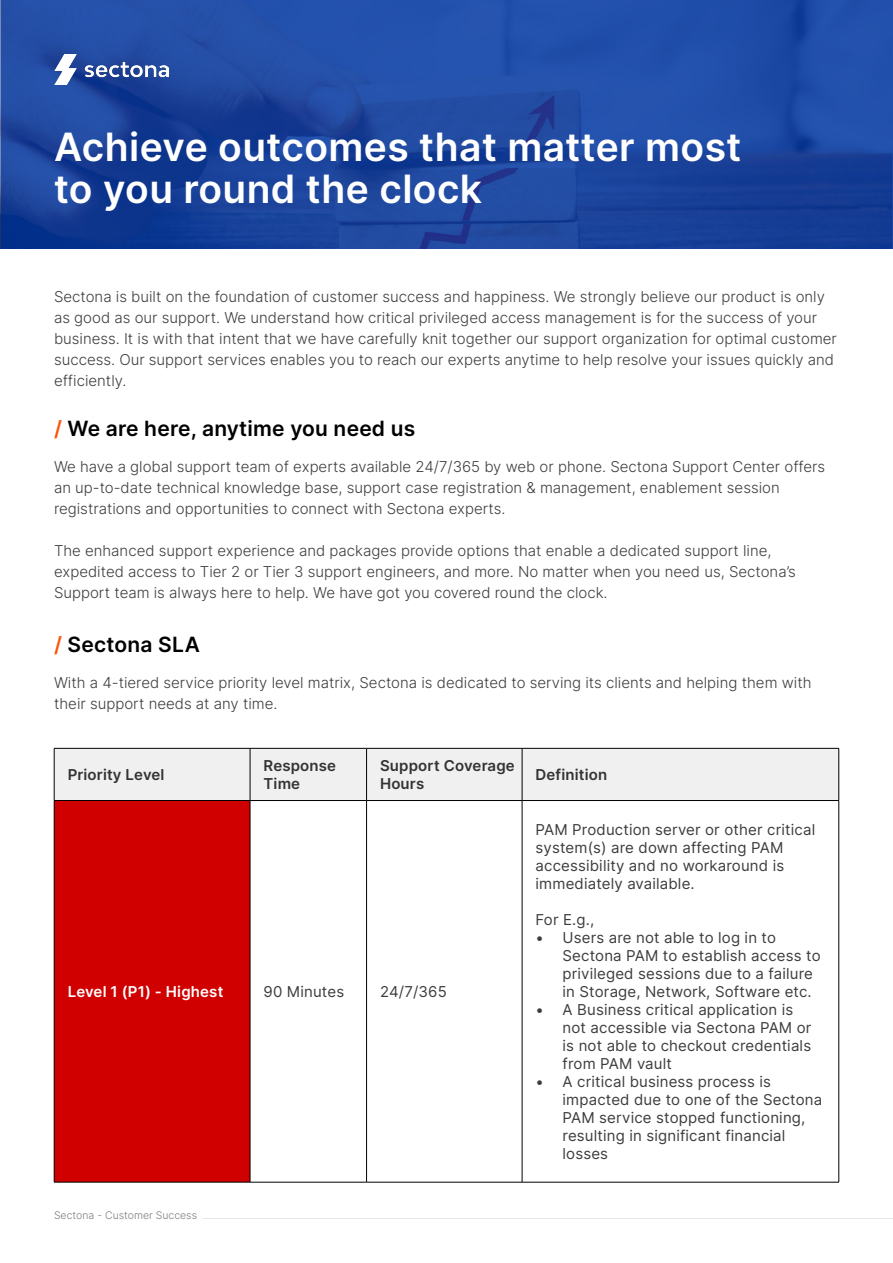
<style>
.page{position:relative;width:893px;height:1263px;background:#fff}
.page>*{position:absolute;margin:0;border:0;box-sizing:border-box;transform-origin:0 0}
.Hero_Title_on_image{font:600 39px/42px "Inter";letter-spacing:.01em;color:#fff}
.Section_title{font:600 21px "Inter";letter-spacing:.01em;color:#000}
.Body_Copy{font:300 15px/21px "Inter";color:#3e3d3d}
.t1{font:15px/18px "Inter";letter-spacing:.01em;color:#3d3d3d}
.t2{font:600 15px/18px "Inter";letter-spacing:.01em;color:#333}
.t3{font:600 15px "Inter";letter-spacing:.01em;color:#fff}
.t4{font:15px "Inter";color:#3d3d3d}
.t5{font:300 10.5px "Inter";color:#787c81}
.s1{color:#ff540a}
</style>
<div class="page">
<img style="left:0;top:0;width:893px;height:249px">
<img style="left:54px;top:54px;width:114px;height:31px">
<div style="left:55px;top:749px;width:783px;height:51px;background:#f0f0f0"></div>
<div style="left:54px;top:800px;width:196px;height:382px;background:#d10000"></div>
<hr style="left:54px;top:748px;width:196px;height:1px;background:#000">
<hr style="left:54px;top:748px;width:1px;height:52px;background:#000">
<hr style="left:250px;top:748px;width:117px;height:1px;background:#000">
<hr style="left:250px;top:748px;width:1px;height:52px;background:#000">
<hr style="left:367px;top:748px;width:155px;height:1px;background:#000">
<hr style="left:366px;top:748px;width:1px;height:52px;background:#000">
<hr style="left:522px;top:748px;width:317px;height:1px;background:#000">
<hr style="left:522px;top:748px;width:1px;height:52px;background:#000">
<hr style="left:838px;top:748px;width:1px;height:52px;background:#000">
<hr style="left:54px;top:800px;width:196px;height:1px;background:#000">
<hr style="left:54px;top:801px;width:1px;height:381px;background:#000">
<hr style="left:250px;top:800px;width:117px;height:1px;background:#000">
<hr style="left:250px;top:801px;width:1px;height:381px;background:#000">
<hr style="left:367px;top:800px;width:155px;height:1px;background:#000">
<hr style="left:366px;top:801px;width:1px;height:381px;background:#000">
<hr style="left:522px;top:800px;width:317px;height:1px;background:#000">
<hr style="left:522px;top:801px;width:1px;height:381px;background:#000">
<hr style="left:838px;top:801px;width:1px;height:381px;background:#000">
<hr style="left:54px;top:1182px;width:196px;height:1px;background:#000">
<hr style="left:250px;top:1182px;width:117px;height:1px;background:#000">
<hr style="left:367px;top:1182px;width:155px;height:1px;background:#000">
<hr style="left:522px;top:1182px;width:317px;height:1px;background:#000">
<hr style="left:204px;top:1218px;width:689px;height:1px;background:#e7e5e5">
<p class="Hero_Title_on_image" style="left:54px;top:125px;width:689px">Achieve outcomes that matter most to you round the clock</p>
<p class="Body_Copy" style="left:54px;top:286px;width:784px">Sectona is built on the foundation of customer success and happiness. We strongly believe our product is only as good as our support. We understand how critical privileged access management is for the success of your business. It is with that intent that we have carefully knit together our support organization for optimal customer success. Our support services enables you to reach our experts anytime to help resolve your issues quickly and efficiently.</p>
<p class="Section_title" style="left:54px;top:413px;width:363px"><span class="s1">/</span> We are here, anytime you need us</p>
<p class="Body_Copy" style="left:54px;top:456px;width:773px">We have a global support team of experts available 24/7/365 by web or phone. Sectona Support Center offers an up-to-date technical knowledge base, support case registration &amp; management, enablement session registrations and opportunities to connect with Sectona experts.</p>
<p class="Body_Copy" style="left:54px;top:540px;width:743px">The enhanced support experience and packages provide options that enable a dedicated support line, expedited access to Tier 2 or Tier 3 support engineers, and more. No matter when you need us, Sectona’s<br>Support team is always here to help. We have got you covered round the clock.</p>
<p class="Section_title" style="left:54px;top:629px;width:147px"><span class="s1">/</span> Sectona SLA</p>
<p class="Body_Copy" style="left:54px;top:672px;width:759px">With a 4-tiered service priority level matrix, Sectona is dedicated to serving its clients and helping them with their support needs at any time.</p>
<p class="t2" style="left:68px;top:765px;width:98px">Priority Level</p>
<p class="t2" style="left:264px;top:756px;width:74px">Response<br>Time</p>
<p class="t2" style="left:380px;top:756px;width:136px">Support Coverage</p>
<p class="t2" style="left:380px;top:774px;width:46px">Hours</p>
<p class="t3" style="left:68px;top:980px;width:157px">Level 1 (P1) - Highest</p>
<p class="t1" style="left:264px;top:982px;width:82px">90 Minutes</p>
<p class="t4" style="left:380px;top:980px;width:68px">24/7/365</p>
<p class="t5" style="left:54px;top:1208px;width:145px">Sectona - Customer Success</p>
<p class="t2" style="left:536px;top:765px;width:73px">Definition</p>
<p class="t1" style="left:536px;top:820px;width:281px">PAM Production server or other critical system(s) are down affecting PAM accessibility and no workaround is immediately available.</p>
<p class="t1" style="left:536px;top:910px;width:60px">For E.g.,</p>
<p class="t1" style="left:563px;top:928px;width:260px;text-indent:-27px">• Users are not able to log in to Sectona PAM to establish access to privileged sessions due to a failure in Storage, Network, Software etc.</p>
<p class="t1" style="left:563px;top:1000px;width:250px;text-indent:-27px">• A Business critical application is not accessible via Sectona PAM or is not able to checkout credentials from PAM vault</p>
<p class="t1" style="left:563px;top:1072px;width:261px;text-indent:-27px">• A critical business process is impacted due to one of the Sectona<br>PAM service stopped functioning, resulting in significant financial losses</p>
</div>
